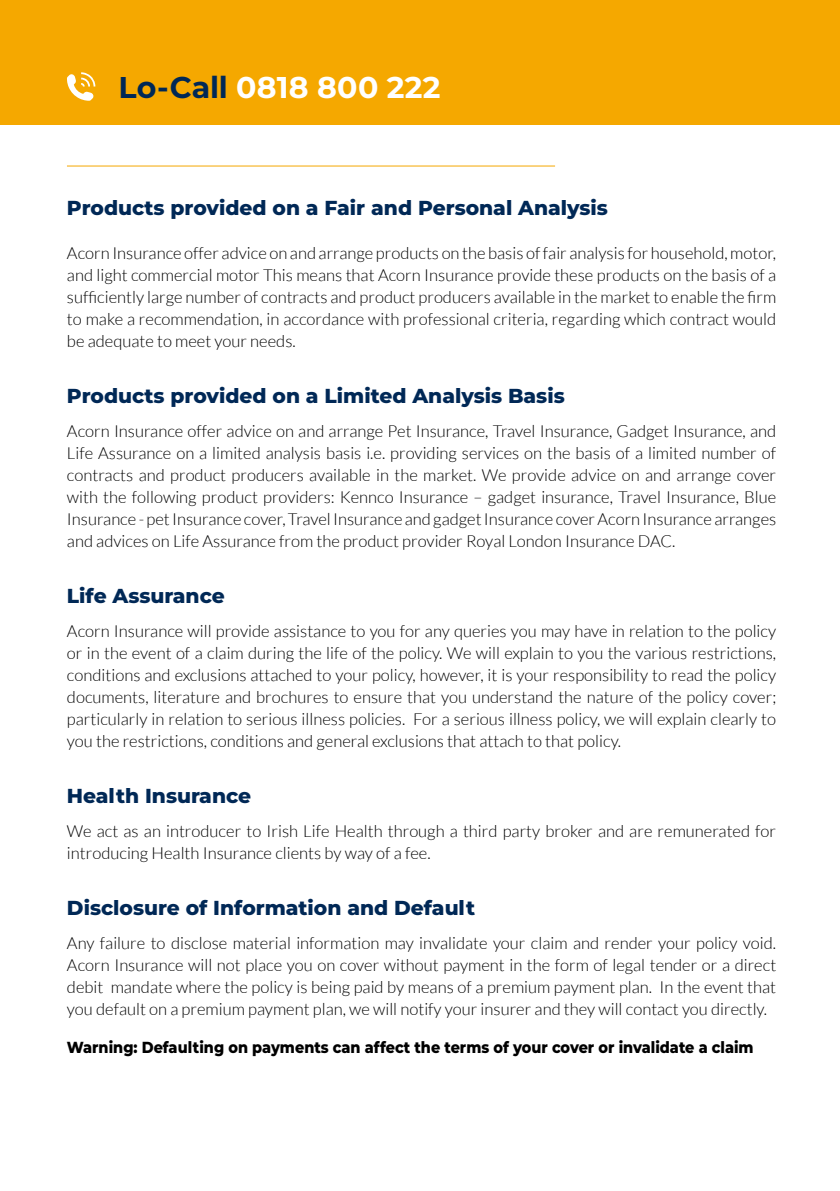
<style>
.page{position:relative;width:840px;height:1191px;background:#fff}
.page>*{position:absolute;margin:0;border:0;box-sizing:border-box;transform-origin:0 0}
.t1{font:700 30px "Montserrat";letter-spacing:.005em;color:#fff}
.t2{font:800 20.2px "Montserrat";color:#002856}
.t3{font:300 16.6px/22px "Lato";color:#000;text-align:justify}
.t4{font:800 16px "Montserrat";color:#000;scale:.9 1}
.s1{color:#002856}
</style>
<div class="page">
<div style="left:0;top:0;width:839px;height:125px;background:#f5a800"></div>
<hr style="left:67px;top:166px;width:487px;height:1px;background:#f5a800">
<svg style="left:67px;top:72px;width:28px;height:29px"></svg>
<h1 class="t1" style="left:118px;top:67px;width:323px"><span class="s1">Lo-Call</span> 0818 800 222</h1>
<p class="t2" style="left:67px;top:194px;width:542px">Products provided on a Fair and Personal Analysis</p>
<p class="t3" style="left:67px;top:242px;width:710px">Acorn Insurance offer advice on and arrange products on the basis of fair analysis for household, motor, and light commercial motor This means that Acorn Insurance provide these products on the basis of a sufficiently large number of contracts and product producers available in the market to enable the firm to make a recommendation, in accordance with professional criteria, regarding which contract would be adequate to meet your needs.</p>
<p class="t2" style="left:67px;top:382px;width:499px">Products provided on a Limited Analysis Basis</p>
<p class="t3" style="left:67px;top:420px;width:710px">Acorn Insurance offer advice on and arrange Pet Insurance, Travel Insurance, Gadget Insurance, and Life Assurance on a limited analysis basis i.e. providing services on the basis of a limited number of contracts and product producers available in the market. We provide advice on and arrange cover with the following product providers: Kennco Insurance – gadget insurance, Travel Insurance, Blue Insurance - pet Insurance cover, Travel Insurance and gadget Insurance cover Acorn Insurance arranges and advices on Life Assurance from the product provider Royal London Insurance DAC.</p>
<p class="t2" style="left:67px;top:582px;width:159px">Life Assurance</p>
<p class="t3" style="left:67px;top:620px;width:710px">Acorn Insurance will provide assistance to you for any queries you may have in relation to the policy or in the event of a claim during the life of the policy. We will explain to you the various restrictions, conditions and exclusions attached to your policy, however, it is your responsibility to read the policy documents, literature and brochures to ensure that you understand the nature of the policy cover; particularly in relation to serious illness policies. For a serious illness policy, we will explain clearly to you the restrictions, conditions and general exclusions that attach to that policy.</p>
<p class="t2" style="left:67px;top:782px;width:186px">Health Insurance</p>
<p class="t3" style="left:67px;top:820px;width:710px">We act as an introducer to Irish Life Health through a third party broker and are remunerated for introducing Health Insurance clients by way of a fee.</p>
<p class="t2" style="left:67px;top:894px;width:409px">Disclosure of Information and Default</p>
<p class="t3" style="left:67px;top:932px;width:710px">Any failure to disclose material information may invalidate your claim and render your policy void.<br>Acorn Insurance will not place you on cover without payment in the form of legal tender or a direct debit mandate where the policy is being paid by means of a premium payment plan. In the event that you default on a premium payment plan, we will notify your insurer and they will contact you directly.</p>
<p class="t4" style="left:67px;top:1036px;width:764px">Warning: Defaulting on payments can affect the terms of your cover or invalidate a claim</p>
</div>
